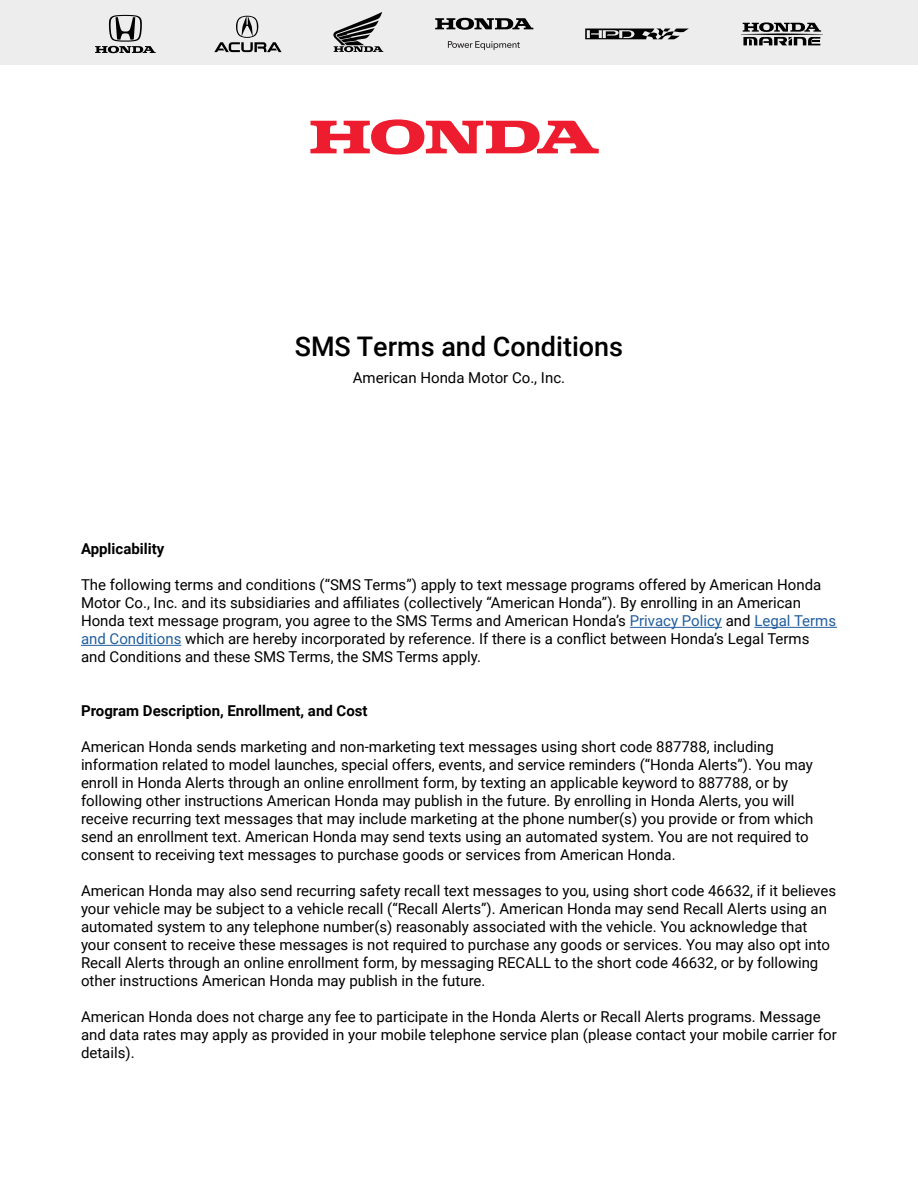
<style>
.page{position:relative;width:918px;height:1188px;background:#fff}
.page>*{position:absolute;margin:0;border:0;box-sizing:border-box;transform-origin:0 0}
.t1{font:500 27px "Roboto";color:#000}
.t2{font:15px/18px "Roboto";color:#000}
.t3{font:700 15px "Roboto";color:#000}
.s1{color:#215e9e}
</style>
<div class="page">
<hr style="left:630px;top:627px;width:92px;height:1px;background:#215e9e">
<hr style="left:754px;top:627px;width:83px;height:1px;background:#215e9e">
<hr style="left:81px;top:645px;width:100px;height:1px;background:#215e9e">
<svg style="left:310px;top:119px;width:289px;height:36px"></svg>
<div style="left:0;top:0;width:918px;height:65px;background:#ededed"></div>
<svg style="left:95px;top:15px;width:61px;height:38px"></svg>
<svg style="left:214px;top:16px;width:68px;height:36px"></svg>
<svg style="left:585px;top:29px;width:103px;height:10px"></svg>
<svg style="left:741px;top:22px;width:82px;height:23px"></svg>
<svg style="left:333px;top:12px;width:50px;height:40px"></svg>
<svg style="left:435px;top:18px;width:98px;height:12px"></svg>
<svg style="left:448px;top:41px;width:72px;height:9px"></svg>
<h1 class="t1" style="left:295px;top:328px;width:330px">SMS Terms and Conditions</h1>
<p class="t2" style="left:353px;top:368px;width:214px">American Honda Motor Co., Inc.</p>
<p class="t3" style="left:81px;top:538px;width:85px">Applicability</p>
<p class="t2" style="left:81px;top:575px;width:757px">The following terms and conditions (“SMS Terms”) apply to text message programs offered by American Honda Motor Co., Inc. and its subsidiaries and affiliates (collectively “American Honda”). By enrolling in an American Honda text message program, you agree to the SMS Terms and American Honda’s <span class="s1">Privacy Policy</span> and <span class="s1">Legal Terms and Conditions</span> which are hereby incorporated by reference. If there is a conflict between Honda’s Legal Terms and Conditions and these SMS Terms, the SMS Terms apply.</p>
<p class="t3" style="left:81px;top:700px;width:288px">Program Description, Enrollment, and Cost</p>
<p class="t2" style="left:81px;top:737px;width:734px">American Honda sends marketing and non-marketing text messages using short code 887788, including information related to model launches, special offers, events, and service reminders (“Honda Alerts”). You may enroll in Honda Alerts through an online enrollment form, by texting an applicable keyword to 887788, or by following other instructions American Honda may publish in the future. By enrolling in Honda Alerts, you will receive recurring text messages that may include marketing at the phone number(s) you provide or from which send an enrollment text. American Honda may send texts using an automated system. You are not required to consent to receiving text messages to purchase goods or services from American Honda.</p>
<p class="t2" style="left:81px;top:881px;width:757px">American Honda may also send recurring safety recall text messages to you, using short code 46632, if it believes your vehicle may be subject to a vehicle recall (“Recall Alerts”). American Honda may send Recall Alerts using an automated system to any telephone number(s) reasonably associated with the vehicle. You acknowledge that your consent to receive these messages is not required to purchase any goods or services. You may also opt into Recall Alerts through an online enrollment form, by messaging RECALL to the short code 46632, or by following other instructions American Honda may publish in the future.</p>
<p class="t2" style="left:81px;top:1007px;width:757px">American Honda does not charge any fee to participate in the Honda Alerts or Recall Alerts programs. Message and data rates may apply as provided in your mobile telephone service plan (please contact your mobile carrier for details).</p>
</div>
